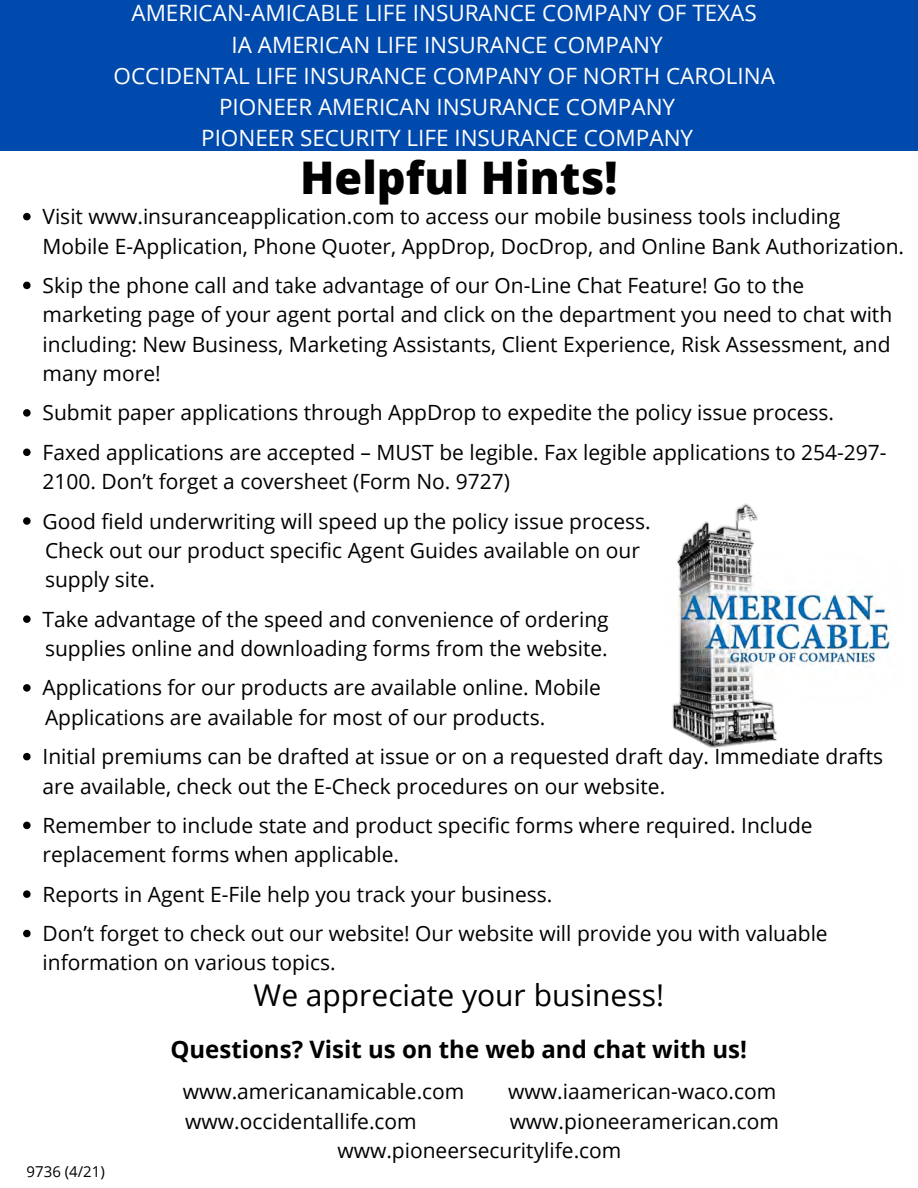
<style>
.page{position:relative;width:918px;height:1188px;background:#fff}
.page>*{position:absolute;margin:0;border:0;box-sizing:border-box;transform-origin:0 0}
.t1{font:800 45px "Open Sans";color:#000}
.t2{font:30px "Open Sans";color:#000}
.t3{font:700 24px "Open Sans";color:#000}
.t4{font:22.5px "Open Sans";color:#fff}
.t5{font:21px/29.4px "Open Sans";color:#000}
.t6{font:15px "Open Sans";color:#000}
</style>
<div class="page">
<div style="left:0;top:0;width:918px;height:150px;background:#004aad"></div>
<svg style="left:23px;top:213px;width:8px;height:7px"></svg>
<svg style="left:23px;top:282px;width:8px;height:7px"></svg>
<svg style="left:23px;top:409px;width:8px;height:8px"></svg>
<svg style="left:23px;top:449px;width:8px;height:7px"></svg>
<svg style="left:23px;top:517px;width:8px;height:8px"></svg>
<svg style="left:23px;top:615px;width:8px;height:8px"></svg>
<svg style="left:23px;top:684px;width:8px;height:8px"></svg>
<svg style="left:23px;top:753px;width:8px;height:7px"></svg>
<svg style="left:23px;top:822px;width:8px;height:7px"></svg>
<svg style="left:23px;top:890px;width:8px;height:8px"></svg>
<svg style="left:23px;top:930px;width:8px;height:7px"></svg>
<img style="left:672px;top:503px;width:218px;height:245px">
<p class="t4" style="left:131px;top:-3px;width:627px">AMERICAN-AMICABLE LIFE INSURANCE COMPANY OF TEXAS</p>
<p class="t4" style="left:232px;top:29px;width:433px">IA AMERICAN LIFE INSURANCE COMPANY</p>
<p class="t4" style="left:114px;top:60px;width:663px">OCCIDENTAL LIFE INSURANCE COMPANY OF NORTH CAROLINA</p>
<p class="t4" style="left:219px;top:91px;width:458px">PIONEER AMERICAN INSURANCE COMPANY</p>
<p class="t4" style="left:201px;top:122px;width:494px">PIONEER SECURITY LIFE INSURANCE COMPANY</p>
<p class="t1" style="left:300px;top:146px;width:319px">Helpful Hints!</p>
<p class="t5" style="left:43px;top:201px;width:863px">Visit www.insuranceapplication.com to access our mobile business tools including<br>Mobile E-Application, Phone Quoter, AppDrop, DocDrop, and Online Bank Authorization.</p>
<p class="t5" style="left:43px;top:270px;width:851px">Skip the phone call and take advantage of our On-Line Chat Feature! Go to the marketing page of your agent portal and click on the department you need to chat with including: New Business, Marketing Assistants, Client Experience, Risk Assessment, and many more!</p>
<p class="t5" style="left:43px;top:398px;width:793px">Submit paper applications through AppDrop to expedite the policy issue process.</p>
<p class="t5" style="left:43px;top:437px;width:846px">Faxed applications are accepted – MUST be legible. Fax legible applications to 254-297-<br>2100. Don’t forget a coversheet (Form No. 9727)</p>
<p class="t5" style="left:43px;top:506px;width:610px">Good field underwriting will speed up the policy issue process.</p>
<p class="t5" style="left:45px;top:535px;width:597px">Check out our product specific Agent Guides available on our</p>
<p class="t5" style="left:45px;top:564px;width:111px">supply site.</p>
<p class="t5" style="left:43px;top:604px;width:568px">Take advantage of the speed and convenience of ordering</p>
<p class="t5" style="left:45px;top:633px;width:564px">supplies online and downloading forms from the website.</p>
<p class="t5" style="left:43px;top:673px;width:560px">Applications for our products are available online. Mobile</p>
<p class="t5" style="left:45px;top:702px;width:502px">Applications are available for most of our products.</p>
<p class="t5" style="left:43px;top:741px;width:842px">Initial premiums can be drafted at issue or on a requested draft day. Immediate drafts are available, check out the E-Check procedures on our website.</p>
<p class="t5" style="left:43px;top:810px;width:772px">Remember to include state and product specific forms where required. Include replacement forms when applicable.</p>
<p class="t5" style="left:43px;top:879px;width:511px">Reports in Agent E-File help you track your business.</p>
<p class="t5" style="left:43px;top:918px;width:787px">Don’t forget to check out our website! Our website will provide you with valuable information on various topics.</p>
<p class="t2" style="left:254px;top:974px;width:412px">We appreciate your business!</p>
<p class="t3" style="left:170px;top:1032px;width:578px">Questions? Visit us on the web and chat with us!</p>
<p class="t6" style="left:27px;top:1161px;width:80px">9736 (4/21)</p>
<p class="t5" style="left:183px;top:1077px;width:283px">www.americanamicable.com</p>
<p class="t5" style="left:508px;top:1077px;width:270px">www.iaamerican-waco.com</p>
<p class="t5" style="left:185px;top:1106px;width:233px">www.occidentallife.com</p>
<p class="t5" style="left:510px;top:1106px;width:271px">www.pioneeramerican.com</p>
<p class="t5" style="left:337px;top:1135px;width:286px">www.pioneersecuritylife.com</p>
</div>
